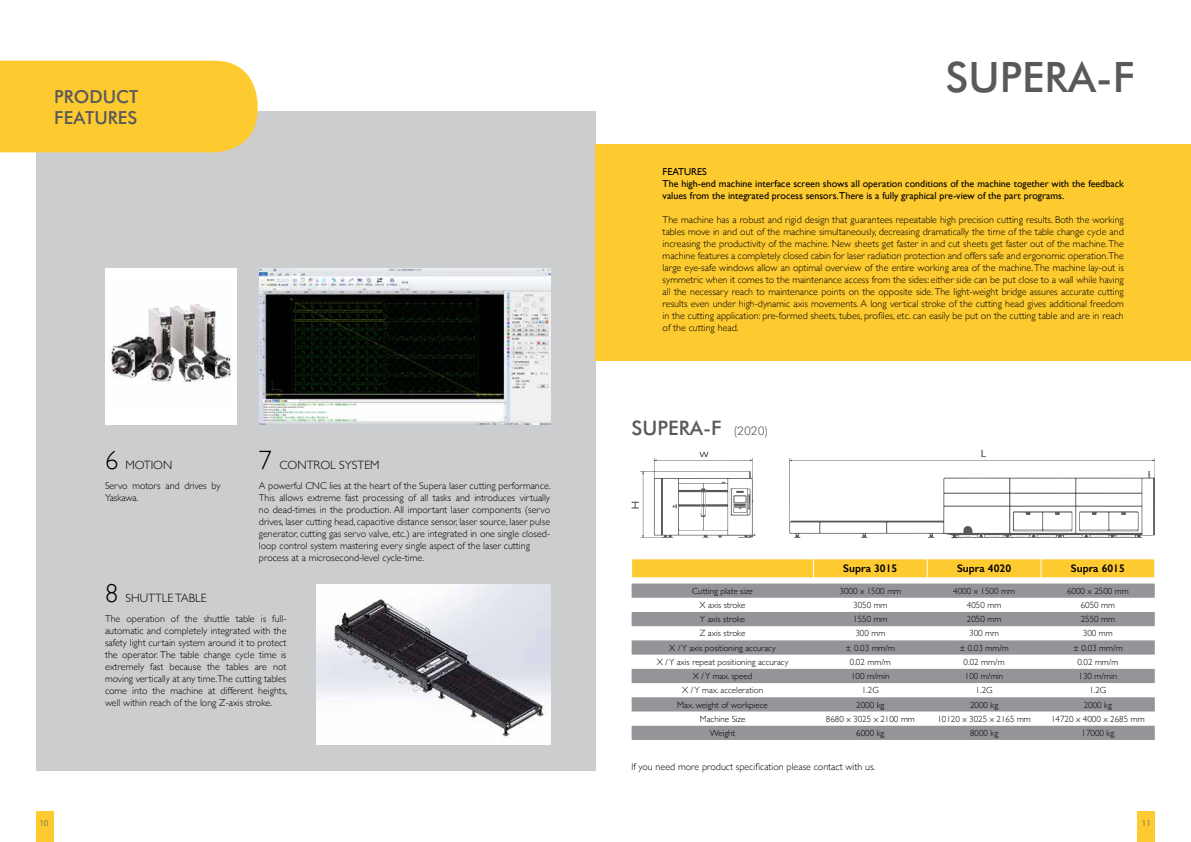
<style>
.page{position:relative;width:1191px;height:842px;background:#fff}
.page>*{position:absolute;margin:0;border:0;box-sizing:border-box;transform-origin:0 0}
.t1{font:500 42px "Futura BT";color:#58595b}
.t2{font:500 20px "Futura BT";color:#58595b}
.t3{font:500 18px/21.6px "Futura BT";color:#58595b}
.t4{font:300 12px "Gill Sans";color:#000}
.t5{font:600 11px "Gill Sans";color:#000}
.t6{font:300 10px/12px "Gill Sans";color:#000}
.t7{font:10px/12px "Gill Sans";color:#000}
.t8{font:300 9px "Gill Sans";color:#000}
.t9{font:300 8px "Futura BT";color:#58595b}
.s1{font-size:26.5px}
.s2{font-weight:300;font-size:12px}
</style>
<div class="page">
<div style="left:36px;top:812px;width:17px;height:30px;background:#fdca30"></div>
<div style="left:36px;top:111px;width:559px;height:659px;background:#cbcdce"></div>
<div style="left:0;top:61px;width:257px;height:91px;background:#fdca30"></div>
<div style="left:105px;top:268px;width:132px;height:157px;background:#fff"></div>
<img style="left:111px;top:304px;width:122px;height:80px">
<img style="left:260px;top:268px;width:290px;height:157px">
<img style="left:316px;top:584px;width:234px;height:160px">
<div style="left:1138px;top:812px;width:17px;height:30px;background:#fdca30"></div>
<div style="left:595px;top:145px;width:596px;height:216px;background:#fdca30"></div>
<svg style="left:631px;top:583px;width:523px;height:157px;fill:#939598"></svg>
<svg style="left:631px;top:559px;width:524px;height:19px;background:#fdcd3d"></svg>
<svg style="left:789px;top:450px;width:366px;height:88px"></svg>
<svg style="left:631px;top:452px;width:124px;height:86px"></svg>
<p class="t3" style="left:54px;top:85px;width:86px">PRODUCT<br>FEATURES</p>
<p class="t4" style="left:105px;top:455px;width:69px"><span class="s1">6</span> MOTION</p>
<p class="t6" style="left:105px;top:479px;width:117px">Servo motors and drives by<br>Yaskawa.</p>
<p class="t4" style="left:105px;top:589px;width:103px"><span class="s1">8</span> SHUTTLE TABLE</p>
<p class="t4" style="left:259px;top:455px;width:122px"><span class="s1">7</span> CONTROL SYSTEM</p>
<p class="t6" style="left:259px;top:479px;width:293px">A powerful CNC lies at the heart of the Supera laser cutting performance.<br>This allows extreme fast processing of all tasks and introduces virtually no dead-times in the production. All important laser components (servo drives, laser cutting head, capacitive distance sensor, laser source, laser pulse generator, cutting gas servo valve, etc.) are integrated in one single closed&shy;loop control system mastering every single aspect of the laser cutting process at a microsecond-level cycle-time.</p>
<p class="t9" style="left:39px;top:818px;width:11px">10</p>
<p class="t6" style="left:105px;top:613px;width:184px;text-align:justify">The operation of the shuttle table is full&shy;automatic and completely integrated with the safety light curtain system around it to protect the operator. The table change cycle time is extremely fast because the tables are not moving vertically at any time.The cutting tables come into the machine at different heights, well within reach of the long Z-axis stroke.</p>
<p class="t1" style="left:945px;top:52px;width:191px">SUPERA-F</p>
<p class="t7" style="left:662px;top:165px;width:463px">FEATURES<br>The high-end machine interface screen shows all operation conditions of the machine together with the feedback values from the integrated process sensors.There is a fully graphical pre-view of the part programs.</p>
<p class="t6" style="left:662px;top:213px;width:463px;text-align:justify">The machine has a robust and rigid design that guarantees repeatable high precision cutting results. Both the working tables move in and out of the machine simultaneously, decreasing dramatically the time of the table change cycle and increasing the productivity of the machine. New sheets get faster in and cut sheets get faster out of the machine. The machine features a completely closed cabin for laser radiation protection and offers safe and ergonomic operation.The large eye-safe windows allow an optimal overview of the entire working area of the machine. The machine lay-out is symmetric when it comes to the maintenance access from the sides: either side can be put close to a wall while having all the necessary reach to maintenance points on the opposite side. The light-weight bridge assures accurate cutting results even under high-dynamic axis movements. A long vertical stroke of the cutting head gives additional freedom in the cutting application: pre-formed sheets, tubes, profiles, etc. can easily be put on the cutting table and are in reach of the cutting head.</p>
<p class="t2" style="left:631px;top:416px;width:138px">SUPERA-F <span class="s2">(2020)</span></p>
<p class="t5" style="left:843px;top:562px;width:56px">Supra 3015</p>
<p class="t5" style="left:957px;top:562px;width:56px">Supra 4020</p>
<p class="t5" style="left:1070px;top:562px;width:56px">Supra 6015</p>
<p class="t8" style="left:692px;top:584px;width:62px">Cutting plate size</p>
<p class="t8" style="left:839px;top:584px;width:63px">3000 x 1500 mm</p>
<p class="t8" style="left:953px;top:584px;width:63px">4000 x 1500 mm</p>
<p class="t8" style="left:1067px;top:584px;width:63px">6000 x 2500 mm</p>
<p class="t8" style="left:699px;top:598px;width:48px">X axis stroke</p>
<p class="t8" style="left:853px;top:598px;width:36px">3050 mm</p>
<p class="t8" style="left:967px;top:598px;width:36px">4050 mm</p>
<p class="t8" style="left:1080px;top:598px;width:36px">6050 mm</p>
<p class="t8" style="left:700px;top:612px;width:47px">Y axis stroke</p>
<p class="t8" style="left:853px;top:612px;width:36px">1550 mm</p>
<p class="t8" style="left:967px;top:612px;width:36px">2050 mm</p>
<p class="t8" style="left:1080px;top:612px;width:36px">2550 mm</p>
<p class="t8" style="left:699px;top:626px;width:47px">Z axis stroke</p>
<p class="t8" style="left:855px;top:626px;width:31px">300 mm</p>
<p class="t8" style="left:969px;top:626px;width:31px">300 mm</p>
<p class="t8" style="left:1083px;top:626px;width:31px">300 mm</p>
<p class="t8" style="left:669px;top:641px;width:108px">X / Y axis positioning accuracy</p>
<p class="t8" style="left:845px;top:641px;width:51px">± 0.03 mm/m</p>
<p class="t8" style="left:959px;top:641px;width:51px">± 0.03 mm/m</p>
<p class="t8" style="left:1073px;top:641px;width:51px">± 0.03 mm/m</p>
<p class="t8" style="left:656px;top:655px;width:133px">X / Y axis repeat positioning accuracy</p>
<p class="t8" style="left:850px;top:655px;width:42px">0.02 mm/m</p>
<p class="t8" style="left:963px;top:655px;width:42px">0.02 mm/m</p>
<p class="t8" style="left:1077px;top:655px;width:42px">0.02 mm/m</p>
<p class="t8" style="left:693px;top:669px;width:61px">X / Y max. speed</p>
<p class="t8" style="left:851px;top:669px;width:40px">100 m/min</p>
<p class="t8" style="left:965px;top:669px;width:40px">100 m/min</p>
<p class="t8" style="left:1078px;top:669px;width:40px">130 m/min</p>
<p class="t8" style="left:682px;top:683px;width:83px">X / Y max. acceleration</p>
<p class="t8" style="left:862px;top:683px;width:19px">1.2G</p>
<p class="t8" style="left:975px;top:683px;width:19px">1.2G</p>
<p class="t8" style="left:1089px;top:683px;width:19px">1.2G</p>
<p class="t8" style="left:677px;top:697px;width:92px">Max. weight of workpiece</p>
<p class="t8" style="left:856px;top:697px;width:30px">2000 kg</p>
<p class="t8" style="left:970px;top:697px;width:30px">2000 kg</p>
<p class="t8" style="left:1083px;top:697px;width:30px">2000 kg</p>
<p class="t8" style="left:699px;top:712px;width:47px">Machine Size</p>
<p class="t8" style="left:826px;top:712px;width:91px">8680 x 3025 x 2100 mm</p>
<p class="t8" style="left:937px;top:712px;width:95px">10120 x 3025 x 2165 mm</p>
<p class="t8" style="left:1051px;top:712px;width:95px">14720 x 4000 x 2685 mm</p>
<p class="t8" style="left:709px;top:726px;width:27px">Weight</p>
<p class="t8" style="left:856px;top:726px;width:30px">6000 kg</p>
<p class="t8" style="left:970px;top:726px;width:30px">8000 kg</p>
<p class="t8" style="left:1081px;top:726px;width:34px">17000 kg</p>
<p class="t6" style="left:631px;top:760px;width:245px">lf you need more product specification please contact with us.</p>
<p class="t9" style="left:1141px;top:818px;width:11px">11</p>
</div>
